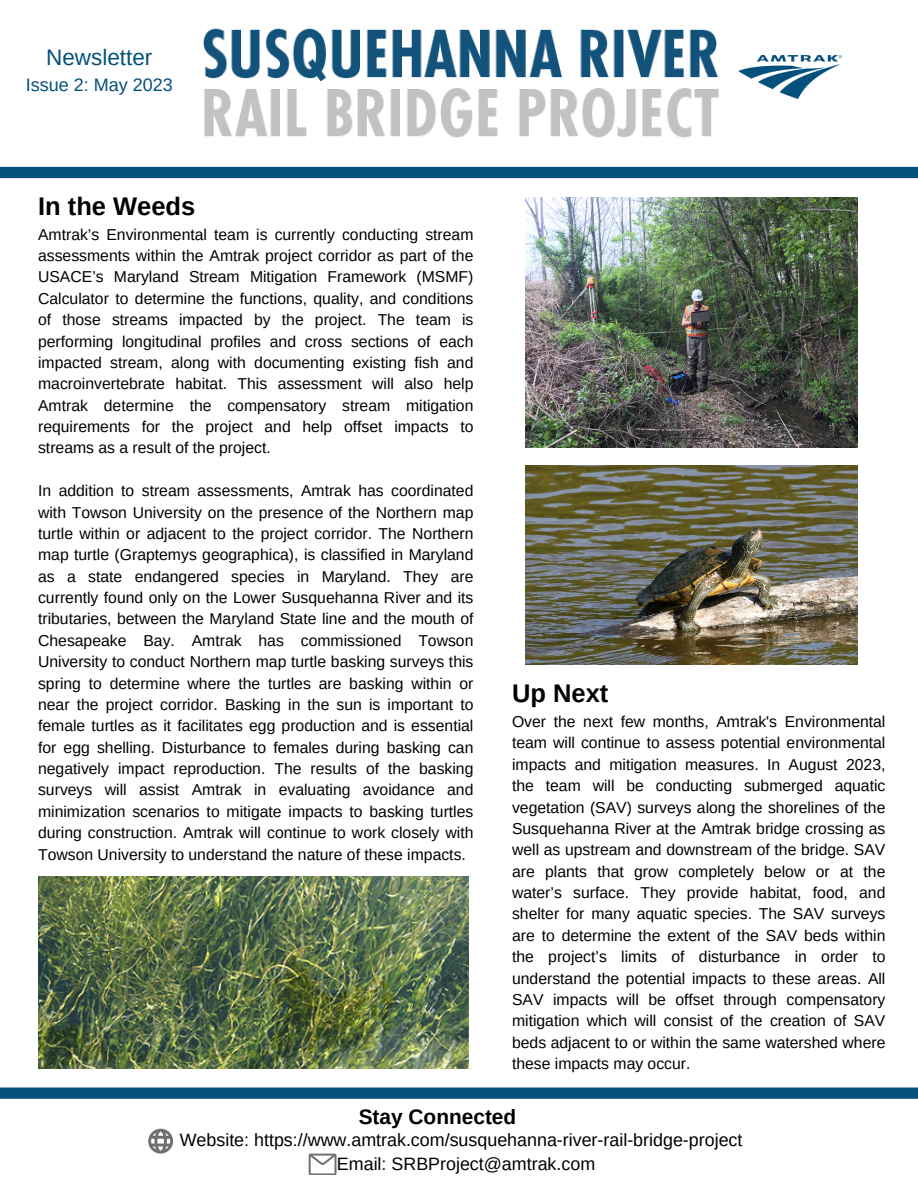
<style>
.page{position:relative;width:918px;height:1188px;background:#fff}
.page>*{position:absolute;margin:0;border:0;box-sizing:border-box;transform-origin:0 0}
.t1{font:700 25.5px "Arimo";color:#000}
.t2{font:22.5px "Arimo";color:#04507c}
.t3{font:700 20.85px "Arimo";color:#000}
.t4{font:18px "Arimo";color:#04507c}
.t5{font:17.85px "Arimo";color:#000}
.t6{font:15.75px/21.3px "Arimo";color:#000;text-align:justify}
</style>
<div class="page">
<img style="left:738px;top:55px;width:104px;height:43px">
<div style="left:0;top:167px;width:918px;height:11px;background:#04507c"></div>
<div style="left:0;top:1088px;width:918px;height:11px;background:#04507c"></div>
<svg style="left:308px;top:1153px;width:29px;height:22px"></svg>
<svg style="left:148px;top:1129px;width:25px;height:24px"></svg>
<img style="left:526px;top:197px;width:332px;height:250px">
<img style="left:526px;top:466px;width:332px;height:199px">
<img style="left:38px;top:876px;width:431px;height:192px">
<img style="left:203px;top:28px;width:516px;height:110px">
<p class="t2" style="left:46px;top:45px;width:108px">Newsletter</p>
<p class="t4" style="left:26px;top:75px;width:148px">Issue 2: May 2023</p>
<p class="t1" style="left:38px;top:192px;width:159px">In the Weeds</p>
<p class="t6" style="left:38px;top:224px;width:437px">Amtrak’s Environmental team is currently conducting stream assessments within the Amtrak project corridor as part of the USACE’s Maryland Stream Mitigation Framework (MSMF)<br>Calculator to determine the functions, quality, and conditions of those streams impacted by the project. The team is performing longitudinal profiles and cross sections of each impacted stream, along with documenting existing fish and macroinvertebrate habitat. This assessment will also help Amtrak determine the compensatory stream mitigation requirements for the project and help offset impacts to streams as a result of the project.</p>
<p class="t6" style="left:38px;top:480px;width:437px">In addition to stream assessments, Amtrak has coordinated with Towson University on the presence of the Northern map turtle within or adjacent to the project corridor. The Northern map turtle (Graptemys geographica), is classified in Maryland as a state endangered species in Maryland. They are currently found only on the Lower Susquehanna River and its tributaries, between the Maryland State line and the mouth of Chesapeake Bay. Amtrak has commissioned Towson University to conduct Northern map turtle basking surveys this spring to determine where the turtles are basking within or near the project corridor. Basking in the sun is important to female turtles as it facilitates egg production and is essential for egg shelling. Disturbance to females during basking can negatively impact reproduction. The results of the basking surveys will assist Amtrak in evaluating avoidance and minimization scenarios to mitigate impacts to basking turtles during construction. Amtrak will continue to work closely with Towson University to understand the nature of these impacts.</p>
<p class="t1" style="left:512px;top:679px;width:98px">Up Next</p>
<p class="t6" style="left:512px;top:711px;width:375px">Over the next few months, Amtrak's Environmental team will continue to assess potential environmental impacts and mitigation measures. In August 2023, the team will be conducting submerged aquatic vegetation (SAV) surveys along the shorelines of the Susquehanna River at the Amtrak bridge crossing as well as upstream and downstream of the bridge. SAV are plants that grow completely below or at the water’s surface. They provide habitat, food, and shelter for many aquatic species. The SAV surveys are to determine the extent of the SAV beds within the project’s limits of disturbance in order to understand the potential impacts to these areas. All SAV impacts will be offset through compensatory mitigation which will consist of the creation of SAV beds adjacent to or within the same watershed where these impacts may occur.</p>
<p class="t3" style="left:359px;top:1105px;width:159px">Stay Connected</p>
<p class="t5" style="left:180px;top:1130px;width:564px">Website: https://www.amtrak.com/susquehanna-river-rail-bridge-project</p>
<p class="t5" style="left:337px;top:1154px;width:260px">Email: SRBProject@amtrak.com</p>
</div>
